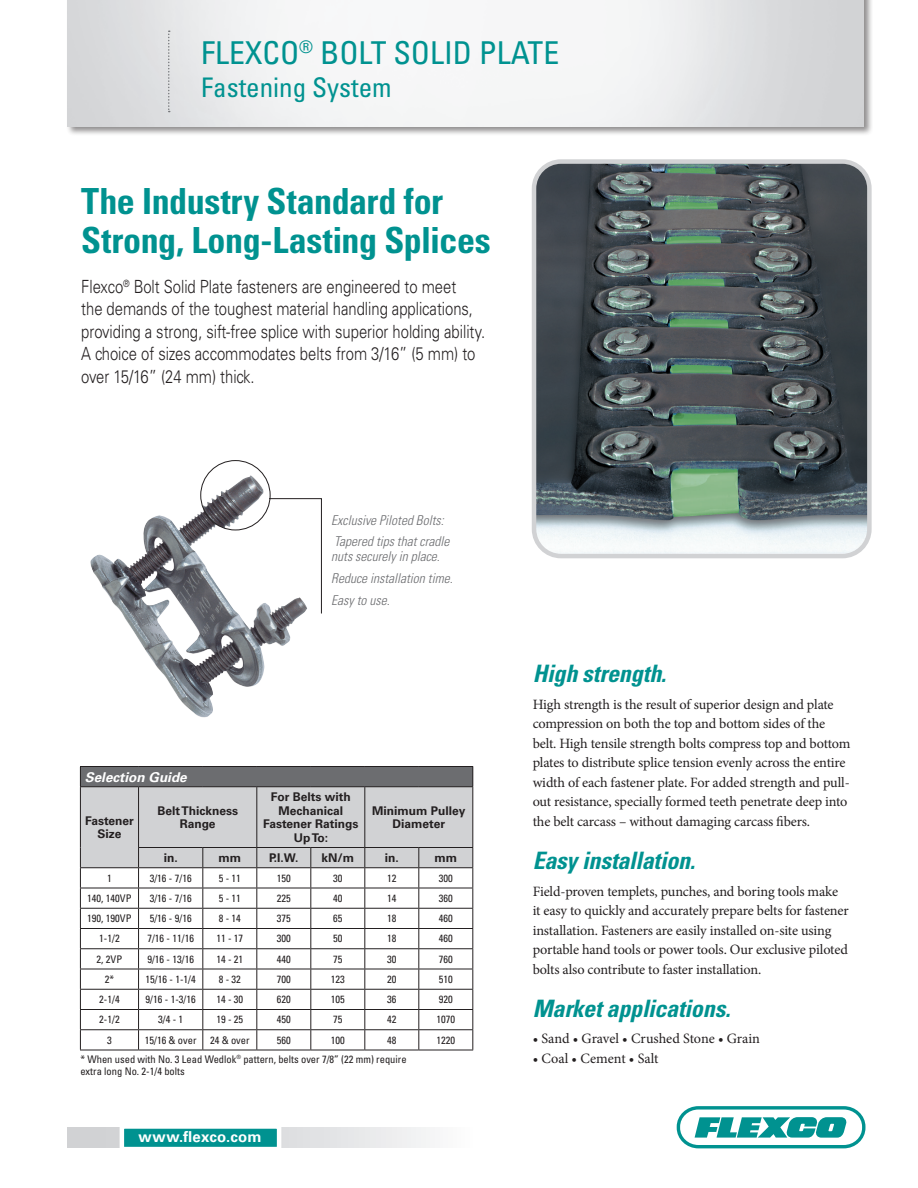
<style>
.page{position:relative;width:918px;height:1188px;background:#fff}
.page>*{position:absolute;margin:0;border:0;box-sizing:border-box;transform-origin:0 0}
.t1{font:700 condensed 36px/39px "Univers LT Std";letter-spacing:-.015em;color:#009290}
.t2{font:condensed 31.5px "Univers LT Std";color:#009290}
.t3{font:condensed 27px "Univers LT Std";color:#009290}
.t4{font:italic 700 condensed 24px "Univers LT Std";letter-spacing:-.005em;color:#009290}
.t5{font:300 18.15px/22.5px "Univers LT Std";letter-spacing:-.005em;color:#231f20;scale:.82 1}
.t6{font:700 15.6px "Univers LT Std";letter-spacing:.005em;color:#fff}
.t7{font:700 15px "Univers LT Std";letter-spacing:.02em;color:#fff}
.t8{font:14.25px/19.5px "Minion Pro";letter-spacing:-.015em;color:#231f20}
.t9{font:italic 300 condensed 13.5px/21.8px "Univers LT Std";color:#6c6d70}
.t10{font:italic 700 13.5px "Univers LT Std";color:#fff}
.t11{font:700 12px/13.5px "Univers LT Std";color:#231f20;text-align:center}
.t12{font:condensed 10.5px/12px "Univers LT Std";color:#231f20}
</style>
<div class="page">
<div style="left:66px;top:0;width:808px;height:136px;background:#231f20;opacity:.5"></div>
<img style="left:67px;top:0;width:797px;height:126px">
<svg style="left:677px;top:1106px;width:188px;height:42px"></svg>
<svg style="left:68px;top:1128px;width:362px;height:20px"></svg>
<div style="left:120px;top:1124px;width:161px;height:27px;background:#009290;border:4px solid #fff"></div>
<svg style="left:168px;top:31px;width:2px;height:81px"></svg>
<img style="left:90px;top:501px;width:194px;height:217px">
<div style="left:230px;top:494px;width:61px;height:66px;background:#fff;border-radius:50%"></div>
<img style="left:202px;top:475px;width:63px;height:54px">
<div style="left:200px;top:460px;width:71px;height:70px;border:1px solid #231f20;border-radius:50%"></div>
<img style="left:537px;top:164px;width:330px;height:389px">
<div style="left:532px;top:159px;width:340px;height:399px;border:4px solid #d1d2d4;border-radius:27px"></div>
<hr style="left:80px;top:766px;width:59px;height:1px;background:#231f20">
<hr style="left:139px;top:766px;width:64px;height:1px;background:#231f20">
<hr style="left:203px;top:766px;width:54px;height:1px;background:#231f20">
<hr style="left:257px;top:766px;width:54px;height:1px;background:#231f20">
<hr style="left:311px;top:766px;width:54px;height:1px;background:#231f20">
<hr style="left:365px;top:766px;width:54px;height:1px;background:#231f20">
<hr style="left:419px;top:766px;width:54px;height:1px;background:#231f20">
<svg style="left:80px;top:767px;width:393px;height:283px"></svg>
<hr style="left:80px;top:867px;width:59px;height:1px;background:#231f20">
<hr style="left:80px;top:1050px;width:59px;height:1px;background:#231f20">
<hr style="left:139px;top:1050px;width:64px;height:1px;background:#231f20">
<hr style="left:203px;top:1050px;width:54px;height:1px;background:#231f20">
<hr style="left:257px;top:1050px;width:54px;height:1px;background:#231f20">
<hr style="left:311px;top:1050px;width:54px;height:1px;background:#231f20">
<hr style="left:365px;top:1050px;width:54px;height:1px;background:#231f20">
<hr style="left:419px;top:1050px;width:54px;height:1px;background:#231f20">
<svg style="left:268px;top:498px;width:54px;height:116px"></svg>
<h2 class="t2" style="left:201px;top:33px;width:359px">FLEXCO<sup>®</sup> BOLT SOLID PLATE</h2>
<h3 class="t3" style="left:201px;top:70px;width:192px">Fastening System</h3>
<h1 class="t1" style="left:81px;top:181px;width:411px">The Industry Standard for<br>Strong, Long-Lasting Splices</h1>
<p class="t5" style="left:81px;top:275px;width:494px">Flexco<sup>®</sup> Bolt Solid Plate fasteners are engineered to meet<br>the demands of the toughest material handling applications, providing a strong, sift-free splice with superior holding ability.<br>A choice of sizes accommodates belts from 3/16” (5 mm) to over 15/16” (24 mm) thick.</p>
<p class="t9" style="left:331px;top:509px;width:120px">Exclusive Piloted Bolts:<br>Tapered tips that cradle</p>
<p class="t9" style="left:331px;top:546px;width:123px">nuts securely in place.<br>Reduce installation time.<br>Easy to use.</p>
<p class="t10" style="left:85px;top:769px;width:104px">Selection Guide</p>
<p class="t11" style="left:85px;top:814px;width:50px">Fastener<br>Size</p>
<p class="t11" style="left:157px;top:804px;width:82px">Belt Thickness<br>Range</p>
<p class="t11" style="left:263px;top:790px;width:97px">For Belts with<br>Mechanical<br>Fastener Ratings<br>Up To:</p>
<p class="t11" style="left:372px;top:804px;width:95px">Minimum Pulley<br>Diameter</p>
<p class="t11" style="left:164px;top:851px;width:16px">in.</p>
<p class="t11" style="left:218px;top:851px;width:24px">mm</p>
<p class="t11" style="left:269px;top:851px;width:31px">P.I.W.</p>
<p class="t11" style="left:321px;top:851px;width:34px">kN/m</p>
<p class="t11" style="left:385px;top:851px;width:16px">in.</p>
<p class="t11" style="left:434px;top:851px;width:24px">mm</p>
<p class="t12" style="left:107px;top:872px;width:6px">1</p>
<p class="t12" style="left:150px;top:872px;width:43px">3/16 - 7/16</p>
<p class="t12" style="left:219px;top:872px;width:24px">5 - 11</p>
<p class="t12" style="left:277px;top:872px;width:15px">150</p>
<p class="t12" style="left:333px;top:872px;width:11px">30</p>
<p class="t12" style="left:387px;top:872px;width:11px">12</p>
<p class="t12" style="left:439px;top:872px;width:15px">300</p>
<p class="t12" style="left:87px;top:892px;width:46px">140, 140VP</p>
<p class="t12" style="left:150px;top:892px;width:43px">3/16 - 7/16</p>
<p class="t12" style="left:219px;top:892px;width:24px">5 - 11</p>
<p class="t12" style="left:277px;top:892px;width:15px">225</p>
<p class="t12" style="left:333px;top:892px;width:11px">40</p>
<p class="t12" style="left:387px;top:892px;width:11px">14</p>
<p class="t12" style="left:439px;top:892px;width:15px">360</p>
<p class="t12" style="left:87px;top:912px;width:46px">190, 190VP</p>
<p class="t12" style="left:150px;top:912px;width:43px">5/16 - 9/16</p>
<p class="t12" style="left:219px;top:912px;width:24px">8 - 14</p>
<p class="t12" style="left:277px;top:912px;width:15px">375</p>
<p class="t12" style="left:333px;top:912px;width:11px">65</p>
<p class="t12" style="left:387px;top:912px;width:11px">18</p>
<p class="t12" style="left:439px;top:912px;width:15px">460</p>
<p class="t12" style="left:99px;top:933px;width:22px">1-1/2</p>
<p class="t12" style="left:147px;top:933px;width:48px">7/16 - 11/16</p>
<p class="t12" style="left:216px;top:933px;width:28px">11 - 17</p>
<p class="t12" style="left:277px;top:933px;width:15px">300</p>
<p class="t12" style="left:333px;top:933px;width:11px">50</p>
<p class="t12" style="left:387px;top:933px;width:11px">18</p>
<p class="t12" style="left:439px;top:933px;width:15px">460</p>
<p class="t12" style="left:97px;top:953px;width:27px">2, 2VP</p>
<p class="t12" style="left:147px;top:953px;width:48px">9/16 - 13/16</p>
<p class="t12" style="left:216px;top:953px;width:28px">14 - 21</p>
<p class="t12" style="left:277px;top:953px;width:15px">440</p>
<p class="t12" style="left:333px;top:953px;width:11px">75</p>
<p class="t12" style="left:387px;top:953px;width:11px">30</p>
<p class="t12" style="left:439px;top:953px;width:15px">760</p>
<p class="t12" style="left:105px;top:973px;width:11px">2*</p>
<p class="t12" style="left:146px;top:973px;width:52px">15/16 - 1-1/4</p>
<p class="t12" style="left:219px;top:973px;width:24px">8 - 32</p>
<p class="t12" style="left:277px;top:973px;width:15px">700</p>
<p class="t12" style="left:331px;top:973px;width:15px">123</p>
<p class="t12" style="left:387px;top:973px;width:11px">20</p>
<p class="t12" style="left:439px;top:973px;width:15px">510</p>
<p class="t12" style="left:99px;top:993px;width:22px">2-1/4</p>
<p class="t12" style="left:146px;top:993px;width:52px">9/16 - 1-3/16</p>
<p class="t12" style="left:216px;top:993px;width:28px">14 - 30</p>
<p class="t12" style="left:277px;top:993px;width:15px">620</p>
<p class="t12" style="left:331px;top:993px;width:15px">105</p>
<p class="t12" style="left:387px;top:993px;width:11px">36</p>
<p class="t12" style="left:439px;top:993px;width:15px">920</p>
<p class="t12" style="left:99px;top:1014px;width:22px">2-1/2</p>
<p class="t12" style="left:158px;top:1014px;width:27px">3/4 - 1</p>
<p class="t12" style="left:216px;top:1014px;width:28px">19 - 25</p>
<p class="t12" style="left:277px;top:1014px;width:15px">450</p>
<p class="t12" style="left:333px;top:1014px;width:11px">75</p>
<p class="t12" style="left:387px;top:1014px;width:11px">42</p>
<p class="t12" style="left:437px;top:1014px;width:20px">1070</p>
<p class="t12" style="left:107px;top:1034px;width:6px">3</p>
<p class="t12" style="left:145px;top:1034px;width:53px">15/16 &amp; over</p>
<p class="t12" style="left:210px;top:1034px;width:41px">24 &amp; over</p>
<p class="t12" style="left:277px;top:1034px;width:15px">560</p>
<p class="t12" style="left:331px;top:1034px;width:15px">100</p>
<p class="t12" style="left:387px;top:1034px;width:11px">48</p>
<p class="t12" style="left:437px;top:1034px;width:20px">1220</p>
<p class="t12" style="left:80px;top:1053px;width:328px">* When used with No. 3 Lead Wedlok<sup>®</sup> pattern, belts over 7/8” (22 mm) require extra long No. 2-1/4 bolts</p>
<p class="t7" style="left:138px;top:1128px;width:125px">www.flexco.com</p>
<p class="t6" style="left:125px;top:1128px;width:130px">w w.flexco.com</p>
<h3 class="t4" style="left:533px;top:659px;width:135px">High strength.</h3>
<p class="t8" style="left:533px;top:695px;width:319px">High strength is the result of superior design and plate compression on both the top and bottom sides of the belt. High tensile strength bolts compress top and bottom plates to distribute splice tension evenly across the entire width of each fastener plate. For added strength and pull&shy;out resistance, specially formed teeth penetrate deep into the belt carcass – without damaging carcass fibers.</p>
<h3 class="t4" style="left:533px;top:846px;width:164px">Easy installation.</h3>
<p class="t8" style="left:533px;top:881px;width:318px">Field-proven templets, punches, and boring tools make it easy to quickly and accurately prepare belts for fastener installation. Fasteners are easily installed on-site using portable hand tools or power tools. Our exclusive piloted bolts also contribute to faster installation.</p>
<h3 class="t4" style="left:533px;top:994px;width:199px">Market applications.</h3>
<p class="t8" style="left:533px;top:1029px;width:229px">• Sand • Gravel • Crushed Stone • Grain</p>
<p class="t8" style="left:533px;top:1049px;width:127px">• Coal • Cement • Salt</p>
</div>
